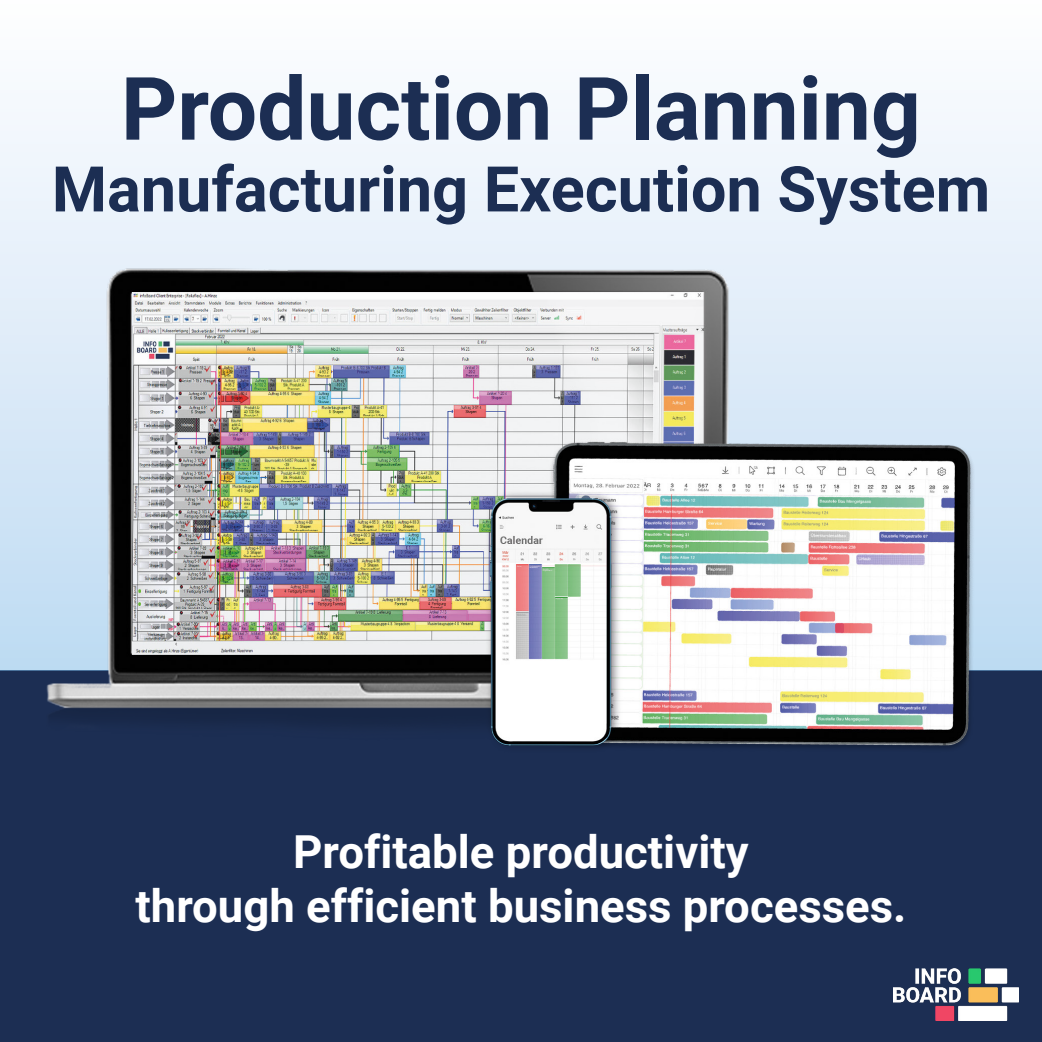
<style>
.page{position:relative;width:1042px;height:1042px;background:#fff}
.page>*{position:absolute;margin:0;border:0;box-sizing:border-box;transform-origin:0 0}
.t1{font:700 87.5px "Roboto";color:#1c2e53}
.t2{font:700 63px "Roboto";color:#1c2e53}
.t3{font:700 45.5px/54.6px "Roboto";color:#fff;text-align:center}
</style>
<div class="page">
<div style="left:0;top:671px;width:1042px;height:371px;background:#1c2e53"></div>
<div style="left:0;top:0;width:1042px;height:671px;background:#f3f8fd"></div>
<img style="left:893px;top:968px;width:125px;height:53px">
<img style="left:19px;top:230px;width:1007px;height:519px">
<h1 class="t1" style="left:121px;top:47px;width:801px">Production Planning</h1>
<h2 class="t2" style="left:52px;top:145px;width:940px">Manufacturing Execution System</h2>
<p class="t3" style="left:136px;top:822px;width:772px">Profitable productivity<br>through efficient business processes.</p>
</div>
